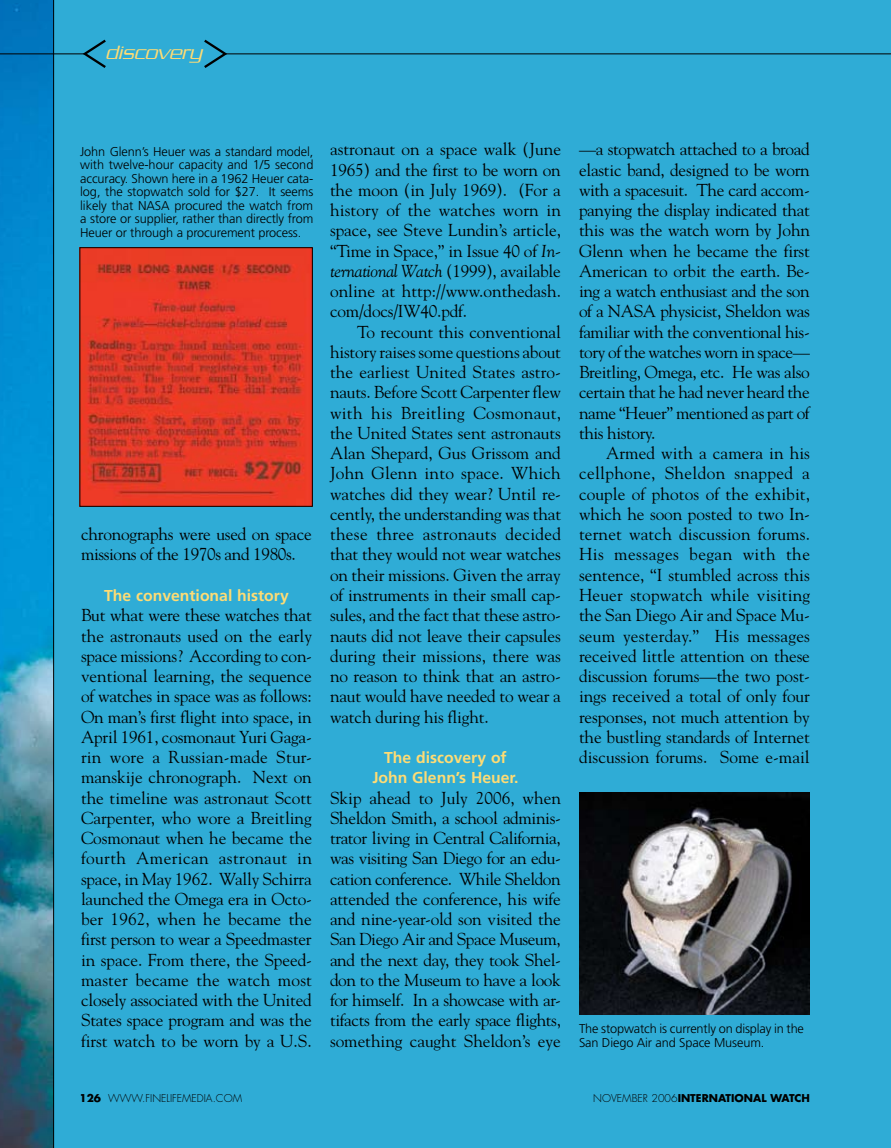
<style>
.page{position:relative;width:891px;height:1148px;background:#fff}
.page>*{position:absolute;margin:0;border:0;box-sizing:border-box;transform-origin:0 0}
.t1{font:italic 300 20.85px "Serpentine";color:#ffdc74}
.t2{font:17.25px/20.2px "Goudy";letter-spacing:-.01em;color:#000;text-align:justify}
.t3{font:700 15.75px/20.2px "Frutiger";color:#ffdc74;text-align:center}
.t4{font:300 12.75px/13.5px "Frutiger";letter-spacing:-.01em;color:#000}
.t5{font:700 10.5px "Futura";color:#000}
.t6{font:300 10.5px "Futura";color:#000}
.s1{font-style:italic}
.s2{font-weight:700}
.s3{font-weight:300}
</style>
<div class="page">
<div style="left:54px;top:0;width:837px;height:1148px;background:#2facd6"></div>
<img style="left:0;top:0;width:53px;height:1148px">
<hr style="left:53px;top:0;width:1px;height:1148px;background:#000">
<svg style="left:202px;top:37px;width:27px;height:33px"></svg>
<svg style="left:81px;top:37px;width:27px;height:33px"></svg>
<hr style="left:0;top:53px;width:85px;height:1px;background:#000">
<hr style="left:224px;top:53px;width:667px;height:1px;background:#000">
<img style="left:579px;top:792px;width:231px;height:222px">
<img style="left:82px;top:249px;width:229px;height:255px">
<div style="left:80px;top:247px;width:233px;height:259px;border:1px solid #000"></div>
<p class="t1" style="left:106px;top:41px;width:98px">discovery</p>
<p class="t4" style="left:80px;top:145px;width:235px;text-align:justify">John Glenn’s Heuer was a standard model, with twelve-hour capacity and 1/5 second accuracy. Shown here in a 1962 Heuer cata&shy;log, the stopwatch sold for $27. It seems likely that NASA procured the watch from a store or supplier, rather than directly from Heuer or through a procurement process.</p>
<p class="t2" style="left:81px;top:523px;width:232px">chronographs were used on space missions of the 1970s and 1980s.</p>
<p class="t3" style="left:104px;top:585px;width:186px">The conventional history</p>
<p class="t2" style="left:81px;top:604px;width:233px">But what were these watches that the astronauts used on the early space missions? According to con&shy;ventional learning, the sequence of watches in space was as follows:<br>On man’s first flight into space, in April 1961, cosmonaut Yuri Gaga&shy;rin wore a Russian-made Stur&shy;manskije chronograph. Next on the timeline was astronaut Scott Carpenter, who wore a Breitling Cosmonaut when he became the fourth American astronaut in space, in May 1962. Wally Schirra launched the Omega era in Octo&shy;ber 1962, when he became the first person to wear a Speedmaster in space. From there, the Speed&shy;master became the watch most closely associated with the United States space program and was the first watch to be worn by a U.S.</p>
<p class="t2" style="left:330px;top:139px;width:233px">astronaut on a space walk (June 1965) and the first to be worn on the moon (in July 1969). (For a history of the watches worn in space, see Steve Lundin’s article, “Time in Space,” in Issue 40 of <span class="s1">In&shy;ternational Watch</span> (1999), available online at http://www.onthedash. com/docs/IW40.pdf.</p>
<p class="t2" style="left:330px;top:321px;width:233px;text-indent:27px">To recount this conventional history raises some questions about the earliest United States astro&shy;nauts. Before Scott Carpenter flew with his Breitling Cosmonaut, the United States sent astronauts Alan Shepard, Gus Grissom and John Glenn into space. Which watches did they wear? Until re&shy;cently, the understanding was that these three astronauts decided that they would not wear watches on their missions. Given the array of instruments in their small cap&shy;sules, and the fact that these astro&shy;nauts did not leave their capsules during their missions, there was no reason to think that an astro&shy;naut would have needed to wear a watch during his flight.</p>
<p class="t3" style="left:372px;top:747px;width:148px">The discovery of<br>John Glenn’s Heuer.</p>
<p class="t2" style="left:330px;top:787px;width:233px">Skip ahead to July 2006, when Sheldon Smith, a school adminis&shy;trator living in Central California, was visiting San Diego for an edu&shy;cation conference. While Sheldon attended the conference, his wife and nine-year-old son visited the San Diego Air and Space Museum, and the next day, they took Shel&shy;don to the Museum to have a look for himself. In a showcase with ar&shy;tifacts from the early space flights, something caught Sheldon’s eye</p>
<p class="t2" style="left:579px;top:139px;width:233px">—a stopwatch attached to a broad elastic band, designed to be worn with a spacesuit. The card accom&shy;panying the display indicated that this was the watch worn by John Glenn when he became the first American to orbit the earth. Be&shy;ing a watch enthusiast and the son of a NASA physicist, Sheldon was familiar with the conventional his&shy;tory of the watches worn in space— Breitling, Omega, etc. He was also certain that he had never heard the name “Heuer” mentioned as part of this history.</p>
<p class="t2" style="left:579px;top:442px;width:233px;text-indent:27px">Armed with a camera in his cellphone, Sheldon snapped a couple of photos of the exhibit, which he soon posted to two In&shy;ternet watch discussion forums.<br>His messages began with the sentence, “I stumbled across this Heuer stopwatch while visiting the San Diego Air and Space Mu&shy;seum yesterday.” His messages received little attention on these discussion forums—the two post&shy;ings received a total of only four responses, not much attention by the bustling standards of Internet discussion forums. Some e-mail</p>
<p class="t4" style="left:579px;top:1022px;width:227px">The stopwatch is currently on display in the<br>San Diego Air and Space Museum.</p>
<p class="t6" style="left:80px;top:1092px;width:105px"><span class="s2">126</span> WWW.FINELIFEME</p>
<p class="t6" style="left:197px;top:1092px;width:37px">DIA.COM</p>
<p class="t5" style="left:593px;top:1091px;width:218px"><span class="s3">NOVEMBER 2006</span>INTERNATIONAL WATCH</p>
</div>
